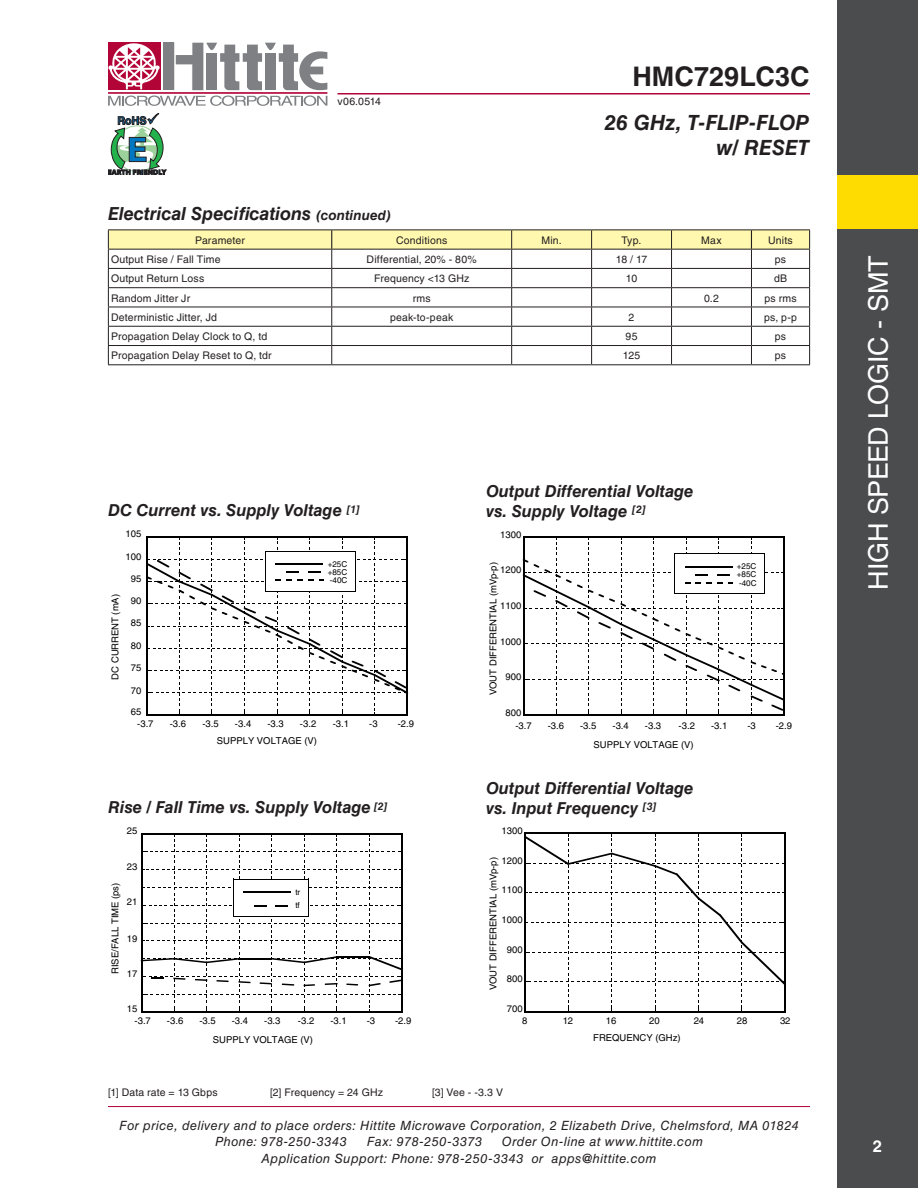
<style>
.page{position:relative;width:918px;height:1188px;background:#fff}
.page>*{position:absolute;margin:0;border:0;box-sizing:border-box;transform-origin:0 0}
.t1{font:27px "Helvetica LT Std";letter-spacing:-.01em;color:#fff}
.t2{font:700 27px "Helvetica LT Std";letter-spacing:.005em;color:#231f20}
.t3{font:italic 700 21px/25.2px "Helvetica LT Std";color:#231f20;text-align:right}
.t4{font:italic 700 18px "Helvetica LT Std";letter-spacing:-.005em;color:#231f20}
.t5{font:italic 700 16.5px/19.8px "Helvetica LT Std";color:#231f20}
.t6{font:700 16.5px "Helvetica LT Std";color:#fff}
.t7{font:italic 12.75px/16.5px "Helvetica LT Std";letter-spacing:.035em;color:#231f20}
.t8{font:10.5px "Helvetica LT Std";letter-spacing:.015em;color:#231f20}
.t9{font:9.45px "Helvetica LT Std";color:#000}
.t10{font:8.1px/8.1px "Helvetica LT Std";color:#000;text-align:justify}
.s1{font-size:13.5px}
</style>
<div class="page">
<hr style="left:108px;top:1106px;width:702px;height:1px;background:#b30437">
<div style="left:163px;top:43px;width:11px;height:47px;background:#7e8083"></div>
<div style="left:108px;top:43px;width:52px;height:47px;background:#b30437"></div>
<hr style="left:108px;top:92px;width:219px;height:2px;background:#b30437">
<svg style="left:176px;top:43px;width:151px;height:47px"></svg>
<svg style="left:108px;top:96px;width:219px;height:10px"></svg>
<svg style="left:108px;top:43px;width:52px;height:46px"></svg>
<hr style="left:338px;top:93px;width:472px;height:1px;background:#b30437">
<svg style="left:108px;top:113px;width:58px;height:62px"></svg>
<div style="left:837px;top:0;width:81px;height:1188px;background:#4b4c4d"></div>
<div style="left:837px;top:175px;width:81px;height:54px;background:#ffdc01"></div>
<hr style="left:146px;top:536px;width:262px;height:2px;background:#000">
<svg style="left:146px;top:538px;width:262px;height:178px"></svg>
<hr style="left:141px;top:833px;width:262px;height:2px;background:#000">
<svg style="left:141px;top:835px;width:262px;height:178px"></svg>
<svg style="left:108px;top:230px;width:702px;height:134px"></svg>
<hr style="left:108px;top:364px;width:224px;height:1px;background:#231f20">
<hr style="left:332px;top:364px;width:180px;height:1px;background:#231f20">
<hr style="left:512px;top:364px;width:80px;height:1px;background:#231f20">
<hr style="left:592px;top:364px;width:80px;height:1px;background:#231f20">
<hr style="left:672px;top:364px;width:79px;height:1px;background:#231f20">
<hr style="left:751px;top:364px;width:59px;height:1px;background:#231f20">
<hr style="left:523px;top:536px;width:262px;height:2px;background:#000">
<svg style="left:523px;top:538px;width:262px;height:178px"></svg>
<svg style="left:526px;top:834px;width:259px;height:177px"></svg>
<hr style="left:524px;top:833px;width:2px;height:179px;background:#000">
<hr style="left:785px;top:833px;width:1px;height:179px;background:#000">
<hr style="left:524px;top:1011px;width:262px;height:1px;background:#000">
<hr style="left:524px;top:833px;width:262px;height:1px;background:#000">
<p class="t8" style="left:338px;top:95px;width:45px">v06.0514</p>
<h3 class="t4" style="left:108px;top:203px;width:285px">Electrical Specifications <span class="s1">(continued)</span></h3>
<h1 class="t2" style="left:632px;top:60px;width:179px">HMC729LC3C</h1>
<h2 class="t3" style="left:605px;top:109px;width:207px">26 GHz, T-FLIP-FLOP w/ RESET</h2>
<p class="t8" style="left:195px;top:234px;width:51px">Parameter</p>
<p class="t8" style="left:396px;top:234px;width:53px">Conditions</p>
<p class="t8" style="left:541px;top:234px;width:22px">Min.</p>
<p class="t8" style="left:622px;top:234px;width:21px">Typ.</p>
<p class="t8" style="left:701px;top:234px;width:22px">Max</p>
<p class="t8" style="left:768px;top:234px;width:26px">Units</p>
<p class="t8" style="left:111px;top:253px;width:111px">Output Rise / Fall Time</p>
<p class="t8" style="left:367px;top:253px;width:112px">Differential, 20% - 80%</p>
<p class="t8" style="left:616px;top:253px;width:33px">18 / 17</p>
<p class="t8" style="left:775px;top:253px;width:13px">ps</p>
<p class="t8" style="left:111px;top:273px;width:95px">Output Return Loss</p>
<p class="t8" style="left:374px;top:273px;width:97px">Frequency &lt;13 GHz</p>
<p class="t8" style="left:626px;top:273px;width:13px">10</p>
<p class="t8" style="left:774px;top:273px;width:15px">dB</p>
<p class="t8" style="left:111px;top:292px;width:81px">Random Jitter Jr</p>
<p class="t8" style="left:413px;top:292px;width:19px">rms</p>
<p class="t8" style="left:704px;top:292px;width:17px">0.2</p>
<p class="t8" style="left:764px;top:292px;width:34px">ps rms</p>
<p class="t8" style="left:111px;top:311px;width:108px">Deterministic Jitter, Jd</p>
<p class="t8" style="left:390px;top:311px;width:65px">peak-to-peak</p>
<p class="t8" style="left:629px;top:311px;width:7px">2</p>
<p class="t8" style="left:764px;top:311px;width:35px">ps, p-p</p>
<p class="t8" style="left:111px;top:330px;width:158px">Propagation Delay Clock to Q, td</p>
<p class="t8" style="left:626px;top:330px;width:13px">95</p>
<p class="t8" style="left:775px;top:330px;width:13px">ps</p>
<p class="t8" style="left:111px;top:350px;width:162px">Propagation Delay Reset to Q, tdr</p>
<p class="t8" style="left:623px;top:350px;width:19px">125</p>
<p class="t8" style="left:775px;top:350px;width:13px">ps</p>
<h3 class="t5" style="left:108px;top:500px;width:253px">DC Current vs. Supply Voltage <sup>[1]</sup></h3>
<p class="t9" style="left:126px;top:528px;width:17px">105</p>
<p class="t9" style="left:126px;top:551px;width:17px">100</p>
<p class="t9" style="left:110px;top:680px;width:87px;rotate:-90deg">DC CURRENT (mA)</p>
<p class="t9" style="left:131px;top:573px;width:12px">95</p>
<p class="t9" style="left:131px;top:596px;width:12px">90</p>
<p class="t9" style="left:131px;top:617px;width:12px">85</p>
<p class="t9" style="left:131px;top:640px;width:12px">80</p>
<p class="t9" style="left:131px;top:662px;width:12px">75</p>
<p class="t9" style="left:131px;top:685px;width:12px">70</p>
<p class="t9" style="left:131px;top:706px;width:12px">65</p>
<p class="t10" style="left:328px;top:560px;width:21px">+25C +85C -40C</p>
<p class="t9" style="left:137px;top:719px;width:18px">-3.7</p>
<p class="t9" style="left:170px;top:719px;width:18px">-3.6</p>
<p class="t9" style="left:202px;top:719px;width:18px">-3.5</p>
<p class="t9" style="left:235px;top:719px;width:18px">-3.4</p>
<p class="t9" style="left:267px;top:719px;width:18px">-3.3</p>
<p class="t9" style="left:300px;top:719px;width:18px">-3.2</p>
<p class="t9" style="left:333px;top:719px;width:18px">-3.1</p>
<p class="t9" style="left:369px;top:719px;width:10px">-3</p>
<p class="t9" style="left:398px;top:719px;width:18px">-2.9</p>
<p class="t9" style="left:217px;top:735px;width:102px">SUPPLY VOLTAGE (V)</p>
<h3 class="t5" style="left:108px;top:797px;width:281px">Rise / Fall Time vs. Supply Voltage <sup>[2]</sup></h3>
<p class="t9" style="left:127px;top:825px;width:12px">25</p>
<p class="t9" style="left:127px;top:862px;width:12px">23</p>
<p class="t9" style="left:110px;top:974px;width:93px;rotate:-90deg">RISE/FALL TIME (ps)</p>
<p class="t9" style="left:127px;top:897px;width:12px">21</p>
<p class="t9" style="left:127px;top:933px;width:12px">19</p>
<p class="t9" style="left:127px;top:968px;width:12px">17</p>
<p class="t9" style="left:127px;top:1003px;width:12px">15</p>
<p class="t10" style="left:295px;top:885px;width:6px;line-height:13.5px">tr tf</p>
<p class="t9" style="left:135px;top:1016px;width:18px">-3.7</p>
<p class="t9" style="left:167px;top:1016px;width:18px">-3.6</p>
<p class="t9" style="left:199px;top:1016px;width:18px">-3.5</p>
<p class="t9" style="left:232px;top:1016px;width:18px">-3.4</p>
<p class="t9" style="left:264px;top:1016px;width:18px">-3.3</p>
<p class="t9" style="left:298px;top:1016px;width:18px">-3.2</p>
<p class="t9" style="left:330px;top:1016px;width:18px">-3.1</p>
<p class="t9" style="left:367px;top:1016px;width:10px">-3</p>
<p class="t9" style="left:395px;top:1016px;width:18px">-2.9</p>
<p class="t9" style="left:213px;top:1034px;width:102px">SUPPLY VOLTAGE (V)</p>
<h3 class="t5" style="left:486px;top:481px;width:209px">Output Differential Voltage vs. Supply Voltage <sup>[2]</sup></h3>
<p class="t9" style="left:500px;top:529px;width:23px">1300</p>
<p class="t9" style="left:488px;top:695px;width:135px;rotate:-90deg">VOUT DIFFERENTIAL (mVp-p)</p>
<p class="t9" style="left:500px;top:564px;width:23px">1200</p>
<p class="t9" style="left:500px;top:600px;width:23px">1100</p>
<p class="t9" style="left:500px;top:636px;width:23px">1000</p>
<p class="t9" style="left:506px;top:671px;width:17px">900</p>
<p class="t9" style="left:506px;top:707px;width:17px">800</p>
<p class="t10" style="left:737px;top:562px;width:21px">+25C +85C -40C</p>
<p class="t9" style="left:515px;top:720px;width:18px">-3.7</p>
<p class="t9" style="left:548px;top:720px;width:18px">-3.6</p>
<p class="t9" style="left:580px;top:720px;width:18px">-3.5</p>
<p class="t9" style="left:613px;top:720px;width:18px">-3.4</p>
<p class="t9" style="left:645px;top:720px;width:18px">-3.3</p>
<p class="t9" style="left:679px;top:720px;width:18px">-3.2</p>
<p class="t9" style="left:711px;top:720px;width:18px">-3.1</p>
<p class="t9" style="left:747px;top:720px;width:10px">-3</p>
<p class="t9" style="left:776px;top:720px;width:18px">-2.9</p>
<p class="t9" style="left:594px;top:739px;width:102px">SUPPLY VOLTAGE (V)</p>
<h3 class="t5" style="left:486px;top:778px;width:209px">Output Differential Voltage vs. Input Frequency <sup>[3]</sup></h3>
<p class="t9" style="left:502px;top:825px;width:23px">1300</p>
<p class="t9" style="left:502px;top:855px;width:23px">1200</p>
<p class="t9" style="left:488px;top:990px;width:135px;rotate:-90deg">VOUT DIFFERENTIAL (mVp-p)</p>
<p class="t9" style="left:502px;top:885px;width:23px">1100</p>
<p class="t9" style="left:502px;top:914px;width:23px">1000</p>
<p class="t9" style="left:507px;top:944px;width:17px">900</p>
<p class="t9" style="left:507px;top:974px;width:17px">800</p>
<p class="t9" style="left:507px;top:1003px;width:17px">700</p>
<p class="t9" style="left:522px;top:1015px;width:7px">8</p>
<p class="t9" style="left:563px;top:1015px;width:12px">12</p>
<p class="t9" style="left:606px;top:1015px;width:12px">16</p>
<p class="t9" style="left:649px;top:1015px;width:12px">20</p>
<p class="t9" style="left:694px;top:1015px;width:12px">24</p>
<p class="t9" style="left:737px;top:1015px;width:12px">28</p>
<p class="t9" style="left:780px;top:1015px;width:12px">32</p>
<p class="t9" style="left:593px;top:1032px;width:89px">FREQUENCY (GHz)</p>
<p class="t8" style="left:108px;top:1086px;width:111px">[1] Data rate = 13 Gbps</p>
<p class="t8" style="left:270px;top:1086px;width:114px">[2] Frequency = 24 GHz</p>
<p class="t8" style="left:432px;top:1086px;width:73px">[3] Vee - -3.3 V</p>
<h3 class="t7" style="left:215px;top:1117px;width:585px;text-indent:-96px">For price, delivery and to place orders: Hittite Microwave Corporation, 2 Elizabeth Drive, Chelmsford, MA 01824<br>Phone: 978-250-3343</h3>
<h3 class="t7" style="left:262px;top:1133px;width:443px;text-indent:240px">Order On-line at www.hittite.com<br>Application Support: Phone: 978-250-3343 or apps@hittite.com</h3>
<h3 class="t7" style="left:367px;top:1133px;width:117px">Fax: 978-250-3373</h3>
<h1 class="t1" style="left:863px;top:590px;width:336px;rotate:-90deg">HIGH SPEED LOGIC - SMT</h1>
<h3 class="t6" style="left:873px;top:1136px;width:11px">2</h3>
</div>
